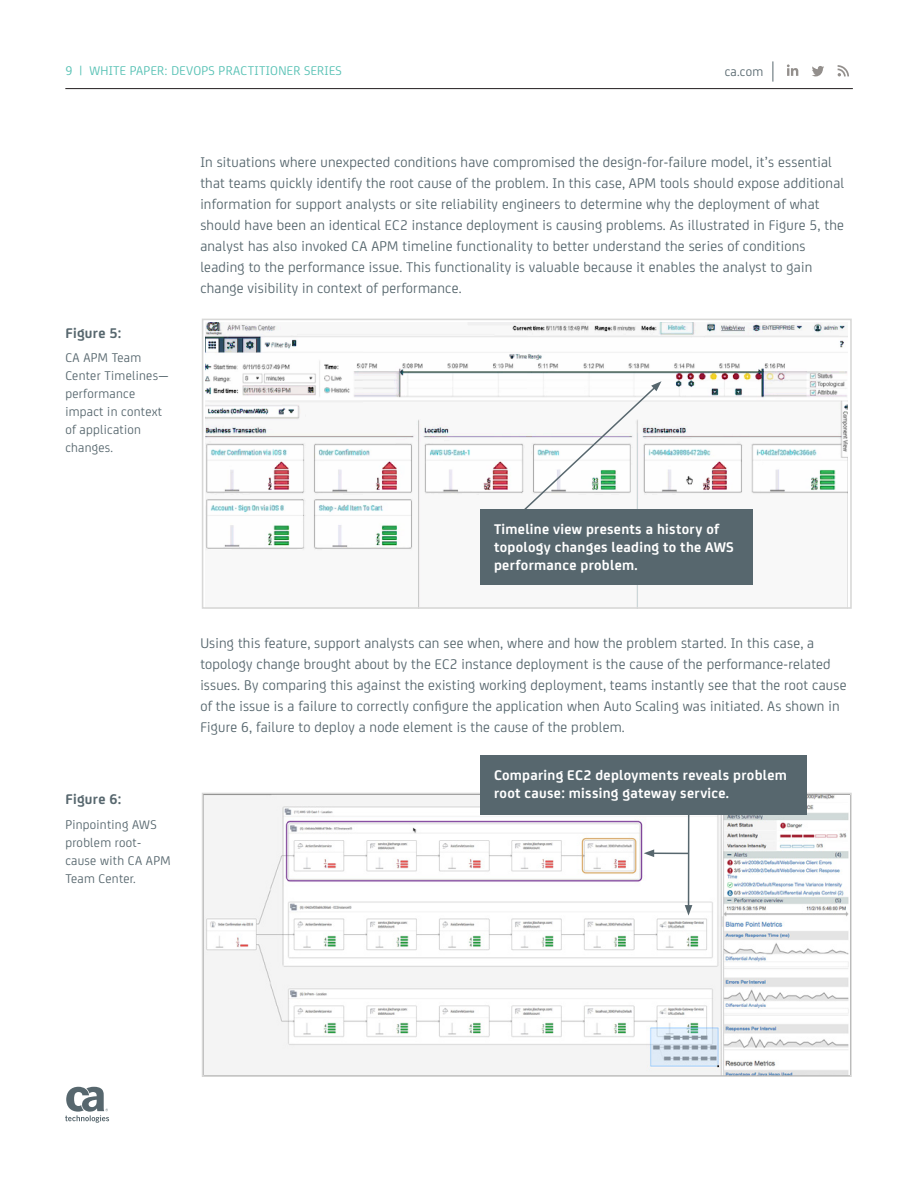
<style>
.page{position:relative;width:918px;height:1188px;background:#fff}
.page>*{position:absolute;margin:0;border:0;box-sizing:border-box;transform-origin:0 0}
.Body_Copy_10_14{font:15px/21px "CA Sans";letter-spacing:.015em;color:#57676e}
.Attribution_head{font:700 15px/18px "CA Sans";letter-spacing:.02em;color:#fff}
.figure_subhead{font:700 15px "CA Sans";letter-spacing:.02em;color:#57676e}
.Figure_body{font:13.5px/18px "CA Sans";letter-spacing:.02em;color:#57676e}
.t1{font:13.5px "CA Sans";letter-spacing:.02em;color:#56c1b4}
</style>
<div class="page">
<hr style="left:65px;top:88px;width:788px;height:1px;background:#231f20">
<svg style="left:773px;top:61px;width:1px;height:21px"></svg>
<svg style="left:787px;top:64px;width:11px;height:12px"></svg>
<svg style="left:838px;top:65px;width:11px;height:11px"></svg>
<svg style="left:812px;top:66px;width:12px;height:10px"></svg>
<svg style="left:65px;top:1087px;width:44px;height:36px"></svg>
<img style="left:205px;top:323px;width:643px;height:283px">
<div style="left:202px;top:319px;width:650px;height:290px;border:2px solid #d8d8d7"></div>
<img style="left:205px;top:796px;width:644px;height:278px">
<div style="left:202px;top:793px;width:650px;height:284px;border:2px solid #d8d8d7"></div>
<div style="left:481px;top:509px;width:272px;height:76px;background:#57676e"></div>
<div style="left:481px;top:755px;width:326px;height:59px;background:#57676e"></div>
<svg style="left:523px;top:381px;width:139px;height:128px"></svg>
<hr style="left:688px;top:811px;width:1px;height:96px;background:#57676e">
<svg style="left:685px;top:905px;width:7px;height:11px"></svg>
<hr style="left:652px;top:853px;width:37px;height:1px;background:#57676e">
<svg style="left:644px;top:849px;width:10px;height:8px"></svg>
<p class="t1" style="left:65px;top:61px;width:278px">9 | WHITE PAPER: DEVOPS PRACTITIONER SERIES</p>
<p class="Figure_body" style="left:725px;top:61px;width:40px">ca.com</p>
<p class="figure_subhead" style="left:65px;top:321px;width:58px">Figure 5:</p>
<p class="Figure_body" style="left:65px;top:348px;width:105px">CA APM Team<br>Center Timelines— performance impact in context of application changes.</p>
<p class="figure_subhead" style="left:65px;top:788px;width:58px">Figure 6:</p>
<p class="Figure_body" style="left:65px;top:814px;width:107px">Pinpointing AWS problem root&shy;cause with CA APM<br>Team Center.</p>
<p class="Body_Copy_10_14" style="left:200px;top:150px;width:646px">In situations where unexpected conditions have compromised the design-for-failure model, it’s essential that teams quickly identify the root cause of the problem. In this case, APM tools should expose additional information for support analysts or site reliability engineers to determine why the deployment of what should have been an identical EC2 instance deployment is causing problems. As illustrated in Figure 5, the analyst has also invoked CA APM timeline functionality to better understand the series of conditions leading to the performance issue. This functionality is valuable because it enables the analyst to gain change visibility in context of performance.</p>
<p class="Attribution_head" style="left:494px;top:519px;width:241px">Timeline view presents a history of topology changes leading to the AWS performance problem.</p>
<p class="Body_Copy_10_14" style="left:200px;top:631px;width:648px">Using this feature, support analysts can see when, where and how the problem started. In this case, a topology change brought about by the EC2 instance deployment is the cause of the performance-related issues. By comparing this against the existing working deployment, teams instantly see that the root cause of the issue is a failure to correctly configure the application when Auto Scaling was initiated. As shown in Figure 6, failure to deploy a node element is the cause of the problem.</p>
<p class="Attribution_head" style="left:494px;top:765px;width:294px">Comparing EC2 deployments reveals problem root cause: missing gateway service.</p>
</div>
